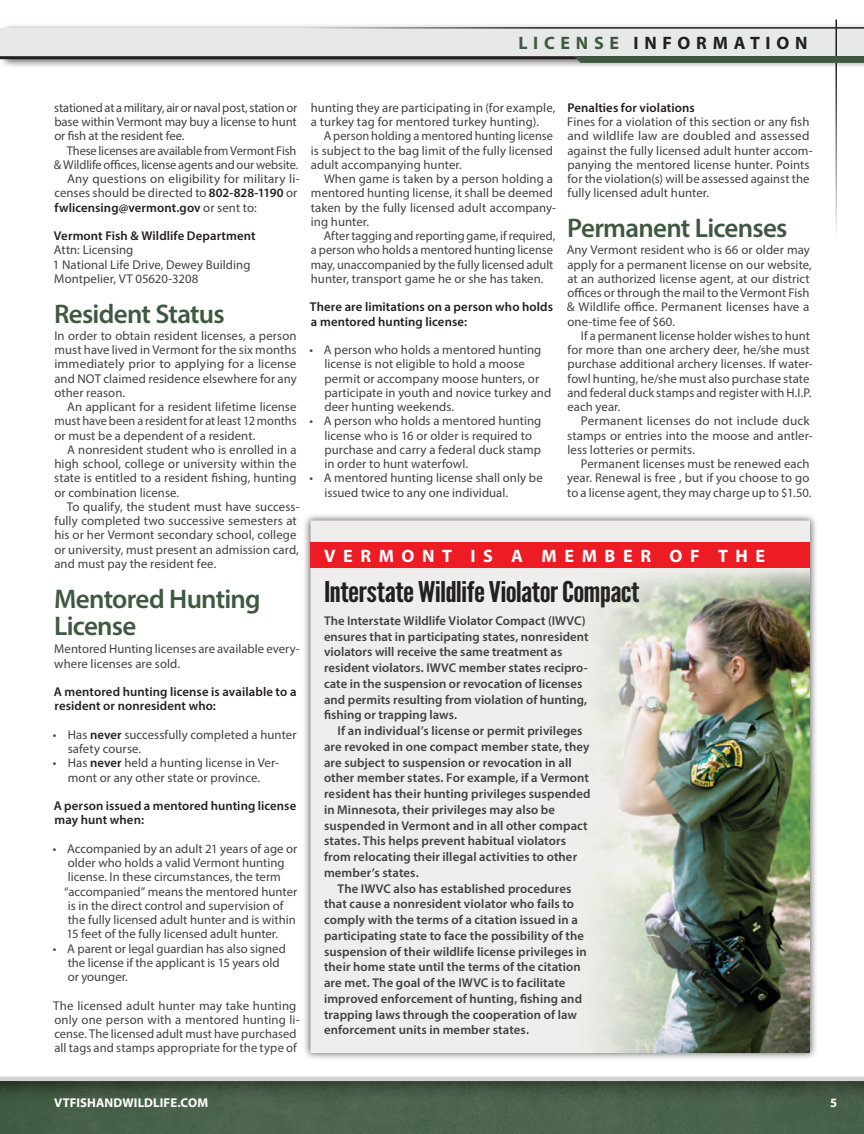
<style>
.page{position:relative;width:864px;height:1134px;background:#fff}
.page>*{position:absolute;margin:0;border:0;box-sizing:border-box;transform-origin:0 0}
.t1{font:28.5px "League Gothic";letter-spacing:-.02em;color:#231f20;scale:1.2 1}
.t2{font:600 27px/27px "Myriad Pro";letter-spacing:-.03em;color:#3f5940}
.t3{font:700 18px "Myriad Pro";letter-spacing:.42em;color:#fff}
.t4{font:700 18px "Myriad Pro";letter-spacing:.32em;color:#231f20}
.t5{font:12.75px/14.2px "Myriad Pro";letter-spacing:.005em;color:#414142}
.t6{font:600 12.75px/15.8px "Myriad Pro";letter-spacing:.005em;color:#414142}
.t7{font:600 12.75px/14.2px "Myriad Pro";letter-spacing:.01em;color:#231f20}
.t8{font:700 12.75px "Myriad Pro";letter-spacing:.01em;color:#fff}
.s1{color:#3f5940}
.s2{font-weight:600;color:#231f20}
.s3{font-weight:400;color:#414142}
</style>
<div class="page">
<div style="left:0;top:1074px;width:864px;height:60px;background:#f4f4f5"></div>
<svg style="left:0;top:1077px;width:864px;height:57px;background:#506551"></svg>
<div style="left:0;top:23px;width:864px;height:45px;background:#231f20;opacity:.75"></div>
<div style="left:0;top:28px;width:864px;height:30px;background:#e7e8e8"></div>
<hr style="left:297px;top:27px;width:567px;height:2px;background:#231f20">
<hr style="left:0;top:56px;width:864px;height:3px;background:#231f20">
<hr style="left:835px;top:20px;width:2px;height:220px;background:#231f20">
<svg style="left:574px;top:56px;width:290px;height:7px;background:#415a42"></svg>
<div style="left:303px;top:513px;width:515px;height:548px;background:#231f20;opacity:.75"></div>
<div style="left:310px;top:521px;width:500px;height:532px;background:#f0eeec"></div>
<div style="left:310px;top:542px;width:500px;height:26px;background:#ed1c24"></div>
<img style="left:544px;top:568px;width:266px;height:485px">
<h3 class="t4" style="left:518px;top:31px;width:291px"><span class="s1">LICENSE</span> INFORMATION</h3>
<p class="t5" style="left:54px;top:100px;width:245px;text-align:justify">stationed at a military, air or naval post, station or base within Vermont may buy a license to hunt or fish at the resident fee.</p>
<p class="t5" style="left:67px;top:143px;width:231px">These licenses are available from Vermont Fish</p>
<p class="t5" style="left:54px;top:157px;width:246px">&amp; Wildlife offices, license agents and our website.</p>
<p class="t5" style="left:67px;top:171px;width:234px">Any questions on eligibility for military li-</p>
<p class="t5" style="left:54px;top:186px;width:245px">censes should be directed to <span class="s2">802-828-1190</span> or</p>
<p class="t7" style="left:55px;top:200px;width:204px">fwlicensing@vermont.gov <span class="s3">or sent to:</span></p>
<p class="t7" style="left:54px;top:228px;width:203px">Vermont Fish &amp; Wildlife Department</p>
<p class="t5" style="left:53px;top:243px;width:199px">Attn: Licensing<br>1 National Life Drive, Dewey Building<br>Montpelier, VT 05620-3208</p>
<h2 class="t2" style="left:54px;top:299px;width:172px">Resident Status</h2>
<p class="t5" style="left:54px;top:328px;width:244px;text-align:justify">In order to obtain resident licenses, a person must have lived in Vermont for the six months immediately prior to applying for a license and NOT claimed residence elsewhere for any other reason.</p>
<p class="t5" style="left:54px;top:399px;width:244px;text-align:justify;text-indent:13px">An applicant for a resident lifetime license must have been a resident for at least 12 months or must be a dependent of a resident.</p>
<p class="t5" style="left:54px;top:442px;width:244px;text-align:justify;text-indent:13px">A nonresident student who is enrolled in a high school, college or university within the state is entitled to a resident fishing, hunting or combination license.</p>
<p class="t5" style="left:54px;top:499px;width:247px;text-indent:12px">To qualify, the student must have success&shy;fully completed two successive semesters at his or her Vermont secondary school, college or university, must present an admission card, and must pay the resident fee.</p>
<h2 class="t2" style="left:54px;top:584px;width:208px">Mentored Hunting<br>License</h2>
<p class="t5" style="left:54px;top:642px;width:247px">Mentored Hunting licenses are available every&shy;where licenses are sold.</p>
<p class="t7" style="left:54px;top:684px;width:244px">A mentored hunting license is available to a resident or nonresident who:</p>
<p class="t5" style="left:68px;top:727px;width:230px;text-indent:-15px">• Has <span class="s2">never</span> successfully completed a hunter safety course.</p>
<p class="t5" style="left:53px;top:756px;width:228px;text-align:center">• Has <span class="s2">never</span> held a hunting license in Ver&shy;mont or any other state or province.</p>
<p class="t7" style="left:54px;top:798px;width:244px">A person issued a mentored hunting license may hunt when:</p>
<p class="t5" style="left:64px;top:841px;width:235px;text-indent:-11px">• Accompanied by an adult 21 years of age or older who holds a valid Vermont hunting license. In these circumstances, the term “accompanied” means the mentored hunter is in the direct control and supervision of the fully licensed adult hunter and is within 15 feet of the fully licensed adult hunter.</p>
<p class="t5" style="left:68px;top:941px;width:220px;text-indent:-15px">• A parent or legal guardian has also signed the license if the applicant is 15 years old or younger.</p>
<p class="t5" style="left:53px;top:998px;width:248px">The licensed adult hunter may take hunting only one person with a mentored hunting li&shy;cense. The licensed adult must have purchased all tags and stamps appropriate for the type of</p>
<p class="t5" style="left:311px;top:100px;width:246px">hunting they are participating in (for example, a turkey tag for mentored turkey hunting).</p>
<p class="t5" style="left:311px;top:129px;width:244px;text-align:justify;text-indent:13px">A person holding a mentored hunting license is subject to the bag limit of the fully licensed adult accompanying hunter.</p>
<p class="t5" style="left:311px;top:171px;width:247px;text-indent:13px">When game is taken by a person holding a mentored hunting license, it shall be deemed taken by the fully licensed adult accompany&shy;ing hunter.</p>
<p class="t5" style="left:311px;top:228px;width:246px;text-indent:13px">After tagging and reporting game, if required, a person who holds a mentored hunting license may, unaccompanied by the fully licensed adult hunter, transport game he or she has taken.</p>
<p class="t7" style="left:310px;top:300px;width:245px">There are limitations on a person who holds a mentored hunting license:</p>
<p class="t5" style="left:324px;top:342px;width:228px;text-indent:-15px">• A person who holds a mentored hunting license is not eligible to hold a moose permit or accompany moose hunters, or participate in youth and novice turkey and deer hunting weekends.</p>
<p class="t5" style="left:324px;top:414px;width:219px;text-indent:-15px">• A person who holds a mentored hunting license who is 16 or older is required to purchase and carry a federal duck stamp in order to hunt waterfowl.</p>
<p class="t5" style="left:324px;top:471px;width:220px;text-indent:-15px">• A mentored hunting license shall only be issued twice to any one individual.</p>
<p class="t7" style="left:567px;top:100px;width:129px">Penalties for violations</p>
<p class="t5" style="left:567px;top:114px;width:247px">Fines for a violation of this section or any fish and wildlife law are doubled and assessed against the fully licensed adult hunter accom&shy;panying the mentored license hunter. Points for the violation(s) will be assessed against the fully licensed adult hunter.</p>
<h2 class="t2" style="left:567px;top:214px;width:222px">Permanent Licenses</h2>
<p class="t5" style="left:567px;top:243px;width:247px">Any Vermont resident who is 66 or older may apply for a permanent license on our website, at an authorized license agent, at our district offices or through the mail to the Vermont Fish &amp; Wildlife office. Permanent licenses have a one-time fee of $60.</p>
<p class="t5" style="left:567px;top:328px;width:247px;text-indent:14px">If a permanent license holder wishes to hunt for more than one archery deer, he/she must purchase additional archery licenses. If water&shy;fowl hunting, he/she must also purchase state and federal duck stamps and register with H.I.P. each year.</p>
<p class="t5" style="left:567px;top:414px;width:247px;text-indent:14px">Permanent licenses do not include duck stamps or entries into the moose and antler&shy;less lotteries or permits.</p>
<p class="t5" style="left:567px;top:456px;width:246px;text-indent:14px">Permanent licenses must be renewed each year. Renewal is free , but if you choose to go to a license agent, they may charge up to $1.50.</p>
<h3 class="t3" style="left:324px;top:544px;width:442px">VERMONT IS A MEMBER OF THE</h3>
<h1 class="t1" style="left:324px;top:575px;width:264px">Interstate Wildlife Violator Compact</h1>
<p class="t6" style="left:324px;top:612px;width:266px">The Interstate Wildlife Violator Compact (IWVC) ensures that in participating states, nonresident violators will receive the same treatment as resident violators. IWVC member states recipro&shy;cate in the suspension or revocation of licenses and permits resulting from violation of hunting, fishing or trapping laws.</p>
<p class="t6" style="left:324px;top:723px;width:268px;text-indent:14px">If an individual’s license or permit privileges are revoked in one compact member state, they are subject to suspension or revocation in all other member states. For example, if a Vermont resident has their hunting privileges suspended in Minnesota, their privileges may also be suspended in Vermont and in all other compact states. This helps prevent habitual violators from relocating their illegal activities to other member’s states.</p>
<p class="t6" style="left:324px;top:880px;width:264px;text-indent:14px">The IWVC also has established procedures that cause a nonresident violator who fails to comply with the terms of a citation issued in a participating state to face the possibility of the suspension of their wildlife license privileges in their home state until the terms of the citation are met. The goal of the IWVC is to facilitate improved enforcement of hunting, fishing and trapping laws through the cooperation of law enforcement units in member states.</p>
<p class="t8" style="left:54px;top:1094px;width:156px">VTFISHANDWILDLIFE.COM</p>
<p class="t8" style="left:830px;top:1094px;width:9px">5</p>
</div>
